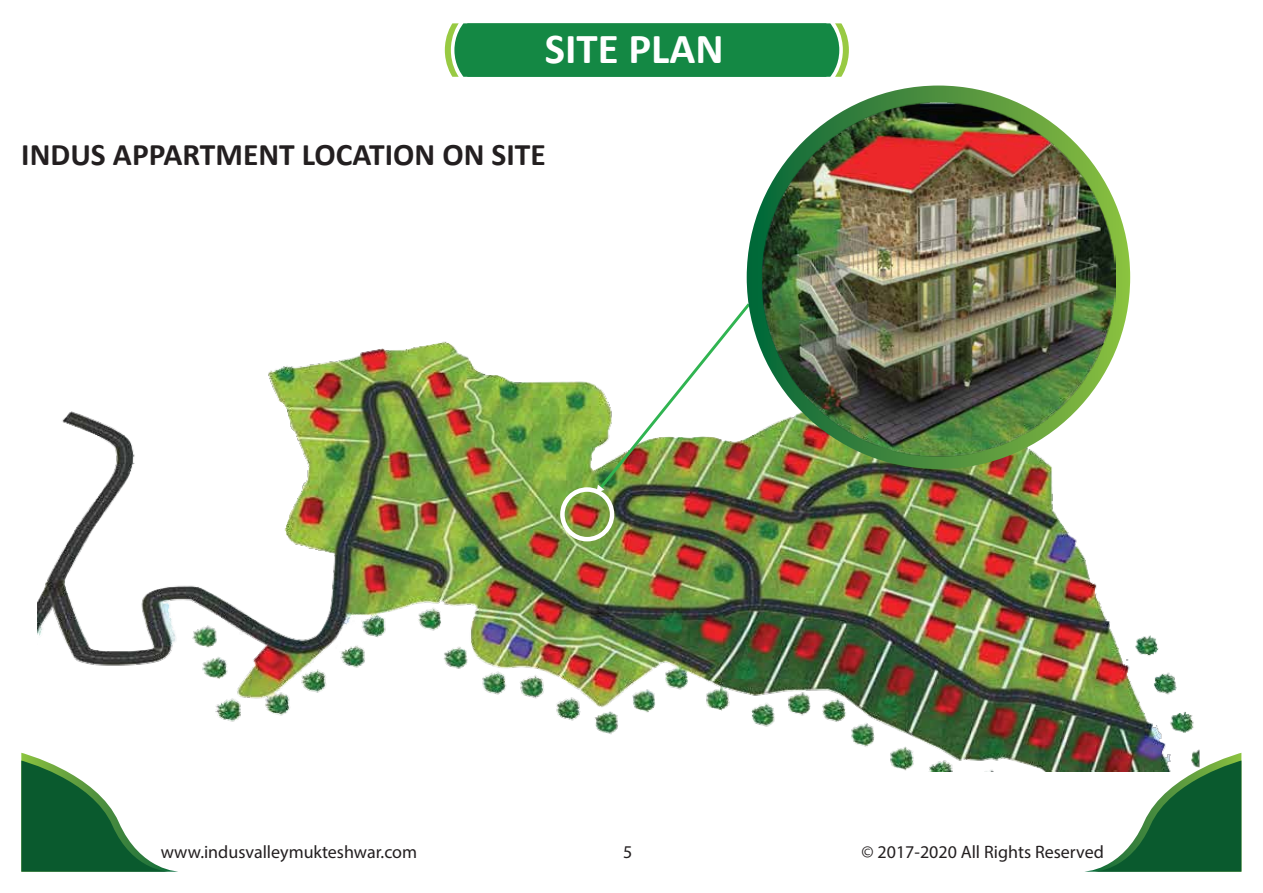
<style>
.page{position:relative;width:1263px;height:893px;background:#fff}
.page>*{position:absolute;margin:0;border:0;box-sizing:border-box;transform-origin:0 0}
.t1{font:700 42.9px "Calibri";color:#fff}
.t2{font:700 31.5px "Calibri";color:#231f20}
.t3{font:18px "Myriad Pro";color:#231f20}
</style>
<div class="page">
<img style="left:38px;top:283px;width:1204px;height:489px">
<svg style="left:445px;top:23px;width:404px;height:54px;background:#208e4a"></svg>
<svg style="left:21px;top:753px;width:159px;height:119px"></svg>
<svg style="left:1083px;top:753px;width:158px;height:119px"></svg>
<div style="left:560px;top:487px;width:54px;height:54px;border:4px solid #fff;border-radius:50%"></div>
<img style="left:596px;top:303px;width:154px;height:190px">
<img style="left:748px;top:95px;width:368px;height:368px">
<h1 class="t1" style="left:545px;top:18px;width:180px">SITE PLAN</h1>
<h2 class="t2" style="left:21px;top:133px;width:526px">INDUS APPARTMENT LOCATION ON SITE</h2>
<p class="t3" style="left:161px;top:841px;width:258px">www.indusvalleymukteshwar.com</p>
<p class="t3" style="left:623px;top:841px;width:11px">5</p>
<p class="t3" style="left:861px;top:841px;width:244px">© 2017-2020 All Rights Reserved</p>
</div>
